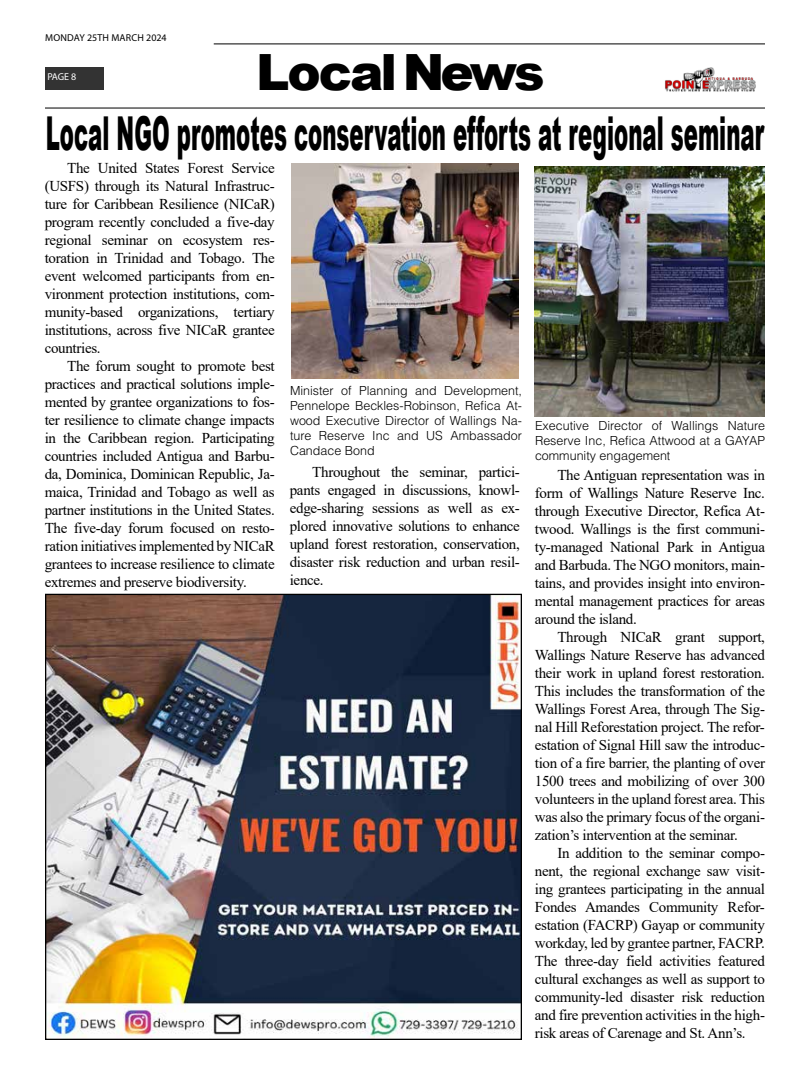
<style>
.page{position:relative;width:810px;height:1080px;background:#fff}
.page>*{position:absolute;margin:0;border:0;box-sizing:border-box;transform-origin:0 0}
.t1{font:900 50px "Arial";letter-spacing:-.06em;color:#000}
.t2{font:900 46.75px "Arial";color:#000;scale:.45 1}
.t3{font:15px/18px "Times New Roman";letter-spacing:-.02em;color:#000;text-align:justify}
.t4{font:300 12.5px/15px "Helvetica LT Std";color:#000;text-align:justify}
.t5{font:10px "Myriad Pro";letter-spacing:.01em;color:#000}
.t6{font:10px "Myriad Pro";color:#fff}
</style>
<div class="page">
<hr style="left:214px;top:43px;width:551px;height:2px;background:#333">
<div style="left:45px;top:67px;width:58px;height:22px;background:#333"></div>
<img style="left:665px;top:67px;width:91px;height:25px">
<hr style="left:45px;top:107px;width:720px;height:2px;background:#333">
<img style="left:47px;top:596px;width:473px;height:442px">
<img style="left:291px;top:164px;width:228px;height:214px">
<img style="left:535px;top:167px;width:230px;height:249px">
<p class="t5" style="left:45px;top:31px;width:123px">MONDAY 25TH MARCH 2024</p>
<p class="t6" style="left:47px;top:71px;width:31px">PAGE 8</p>
<h1 class="t1" style="left:256px;top:36px;width:290px">Local News</h1>
<h2 class="t2" style="left:46px;top:99px;width:1598px">Local NGO promotes conservation efforts at regional seminar</h2>
<p class="t3" style="left:45px;top:158px;width:232px;text-indent:22px">The United States Forest Service (USFS) through its Natural Infrastruc&shy;ture for Caribbean Resilience (NICaR) program recently concluded a five-day regional seminar on ecosystem res&shy;toration in Trinidad and Tobago. The event welcomed participants from en&shy;vironment protection institutions, com&shy;munity-based organizations, tertiary institutions, across five NICaR grantee countries.</p>
<p class="t3" style="left:45px;top:356px;width:232px;text-indent:22px">The forum sought to promote best practices and practical solutions imple&shy;mented by grantee organizations to fos&shy;ter resilience to climate change impacts in the Caribbean region. Participating countries included Antigua and Barbu&shy;da, Dominica, Dominican Republic, Ja&shy;maica, Trinidad and Tobago as well as partner institutions in the United States.<br>The five-day forum focused on resto&shy;ration initiatives implemented by NICaR grantees to increase resilience to climate extremes and preserve biodiversity.</p>
<p class="t4" style="left:290px;top:383px;width:234px">Minister of Planning and Development, Pennelope Beckles-Robinson, Refica At&shy;wood Executive Director of Wallings Na&shy;ture Reserve Inc and US Ambassador Candace Bond</p>
<p class="t4" style="left:535px;top:418px;width:232px">Executive Director of Wallings Nature Reserve Inc, Refica Attwood at a GAYAP community engagement</p>
<p class="t3" style="left:290px;top:462px;width:232px;text-indent:22px">Throughout the seminar, partici&shy;pants engaged in discussions, knowl&shy;edge-sharing sessions as well as ex&shy;plored innovative solutions to enhance upland forest restoration, conservation, disaster risk reduction and urban resil&shy;ience.</p>
<p class="t3" style="left:535px;top:466px;width:232px;text-indent:22px">The Antiguan representation was in form of Wallings Nature Reserve Inc. through Executive Director, Refica At&shy;twood. Wallings is the first communi&shy;ty-managed National Park in Antigua and Barbuda. The NGO monitors, main&shy;tains, and provides insight into environ&shy;mental management practices for areas around the island.</p>
<p class="t3" style="left:535px;top:628px;width:232px;text-indent:22px">Through NICaR grant support, Wallings Nature Reserve has advanced their work in upland forest restoration.<br>This includes the transformation of the Wallings Forest Area, through The Sig&shy;nal Hill Reforestation project. The refor&shy;estation of Signal Hill saw the introduc&shy;tion of a fire barrier, the planting of over 1500 trees and mobilizing of over 300 volunteers in the upland forest area. This was also the primary focus of the organi&shy;zation’s intervention at the seminar.</p>
<p class="t3" style="left:535px;top:844px;width:232px;text-indent:22px">In addition to the seminar compo&shy;nent, the regional exchange saw visit&shy;ing grantees participating in the annual Fondes Amandes Community Refor&shy;estation (FACRP) Gayap or community workday, led by grantee partner, FACRP.<br>The three-day field activities featured cultural exchanges as well as support to community-led disaster risk reduction and fire prevention activities in the high&shy;risk areas of Carenage and St. Ann’s.</p>
</div>
